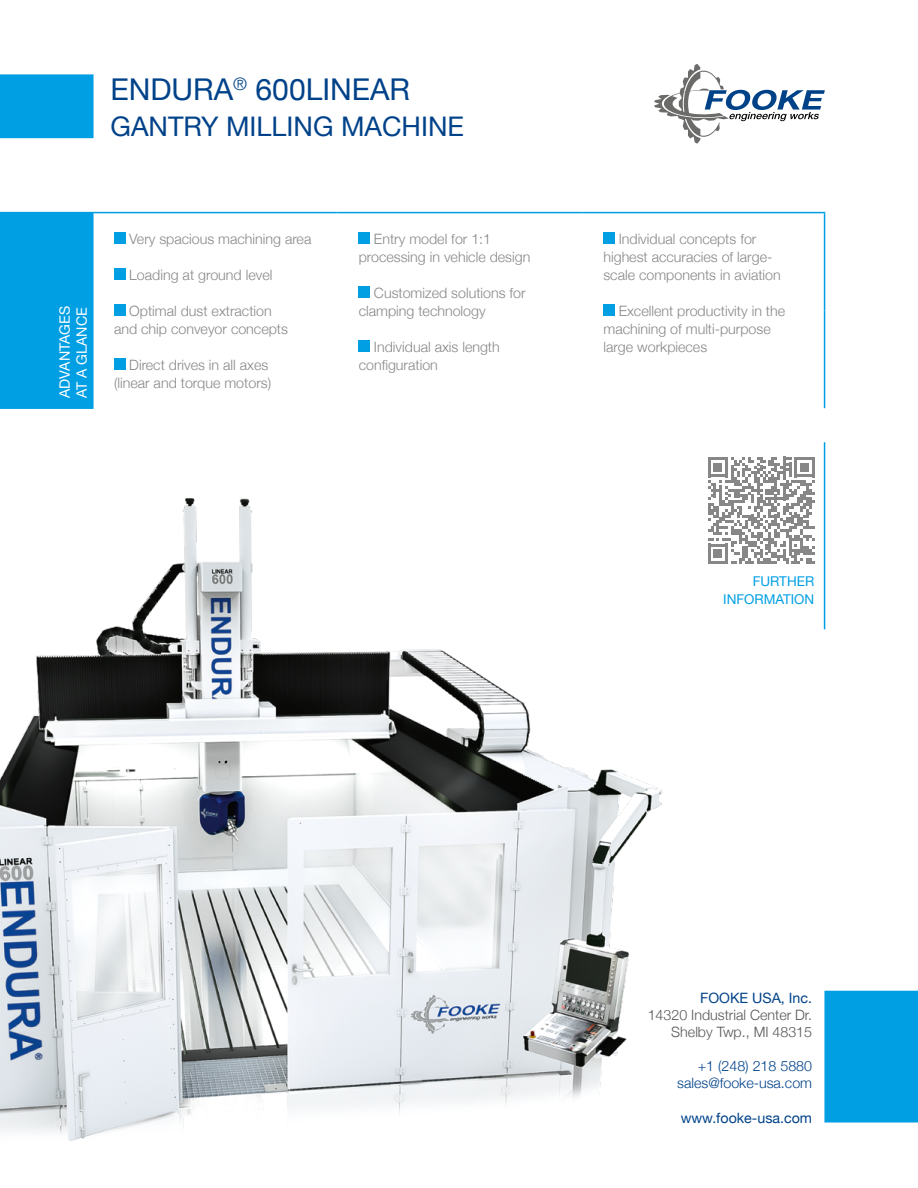
<style>
.page{position:relative;width:918px;height:1188px;background:#fff}
.page>*{position:absolute;margin:0;border:0;box-sizing:border-box;transform-origin:0 0}
.t1{font:30px "Helvetica Neue";color:#004289}
.t2{font:27px "Helvetica Neue";color:#004289}
.t3{font:300 14.25px/18px "Helvetica Neue";color:#878787}
.t4{font:300 14.25px/17.1px "Helvetica Neue";color:#575756;text-align:right}
.t5{font:300 14.25px/17.1px "Helvetica Neue";color:#004289;text-align:right}
.t6{font:14.25px "Helvetica Neue";color:#004289}
.t7{font:14.25px/17.1px "Helvetica Neue";color:#fff}
.t8{font:13.5px/18px "Helvetica Neue";color:#009fe3;text-align:right}
</style>
<div class="page">
<svg style="left:654px;top:64px;width:171px;height:80px"></svg>
<div style="left:824px;top:991px;width:94px;height:132px;background:#009fe3"></div>
<img style="left:0;top:456px;width:786px;height:685px">
<div style="left:0;top:74px;width:94px;height:64px;background:#009fe3"></div>
<div style="left:0;top:213px;width:93px;height:195px;background:#009fe3"></div>
<hr style="left:93px;top:212px;width:245px;height:1px;background:#009fe3">
<hr style="left:338px;top:212px;width:244px;height:1px;background:#009fe3">
<hr style="left:582px;top:212px;width:243px;height:1px;background:#009fe3">
<hr style="left:824px;top:213px;width:1px;height:97px;background:#009fe3">
<hr style="left:824px;top:310px;width:1px;height:98px;background:#009fe3">
<hr style="left:824px;top:442px;width:1px;height:187px;background:#009fe3">
<hr style="left:92px;top:213px;width:2px;height:97px;background:#009fe3">
<hr style="left:92px;top:310px;width:2px;height:97px;background:#009fe3">
<hr style="left:0;top:212px;width:93px;height:1px;background:#009fe3">
<hr style="left:0;top:407px;width:94px;height:2px;background:#009fe3">
<div style="left:114px;top:233px;width:11px;height:11px;background:#009fe3"></div>
<div style="left:114px;top:269px;width:11px;height:11px;background:#009fe3"></div>
<div style="left:114px;top:305px;width:11px;height:11px;background:#009fe3"></div>
<div style="left:114px;top:359px;width:11px;height:11px;background:#009fe3"></div>
<div style="left:359px;top:233px;width:11px;height:11px;background:#009fe3"></div>
<div style="left:359px;top:287px;width:11px;height:11px;background:#009fe3"></div>
<div style="left:359px;top:341px;width:11px;height:11px;background:#009fe3"></div>
<div style="left:603px;top:233px;width:12px;height:11px;background:#009fe3"></div>
<div style="left:603px;top:305px;width:12px;height:11px;background:#009fe3"></div>
<svg style="left:708px;top:457px;width:107px;height:107px"></svg>
<h1 class="t1" style="left:111px;top:67px;width:301px">ENDURA<sup>®</sup> 600LINEAR</h1>
<h2 class="t2" style="left:111px;top:107px;width:355px">GANTRY MILLING MACHINE</h2>
<p class="t7" style="left:57px;top:398px;width:93px;rotate:-90deg">ADVANTAGES<br>AT A GLANCE</p>
<p class="t3" style="left:129px;top:229px;width:184px">Very spacious machining area</p>
<p class="t3" style="left:129px;top:265px;width:145px">Loading at ground level</p>
<p class="t3" style="left:114px;top:301px;width:175px;text-align:center">Optimal dust extraction<br>and chip conveyor concepts</p>
<p class="t3" style="left:114px;top:355px;width:159px;text-align:right">Direct drives in all axes (linear and torque motors)</p>
<p class="t3" style="left:359px;top:229px;width:173px;text-indent:15px">Entry model for 1:1 processing in vehicle design</p>
<p class="t3" style="left:359px;top:283px;width:168px;text-indent:15px">Customized solutions for clamping technology</p>
<p class="t3" style="left:359px;top:337px;width:143px;text-indent:15px">Individual axis length configuration</p>
<p class="t3" style="left:603px;top:229px;width:179px;text-indent:15px">Individual concepts for highest accuracies of large&shy;scale components in aviation</p>
<p class="t3" style="left:603px;top:301px;width:183px;text-indent:15px">Excellent productivity in the machining of multi-purpose large workpieces</p>
<p class="t8" style="left:723px;top:573px;width:93px">FURTHER<br>INFORMATION</p>
<p class="t6" style="left:700px;top:987px;width:113px">FOOKE USA, Inc.</p>
<p class="t4" style="left:648px;top:1005px;width:166px">14320 Industrial Center Dr.<br>Shelby Twp., MI 48315</p>
<p class="t5" style="left:677px;top:1057px;width:136px">+1 (248) 218 5880 sales@fooke-usa.com</p>
<p class="t6" style="left:681px;top:1107px;width:133px">www.fooke-usa.com</p>
</div>
